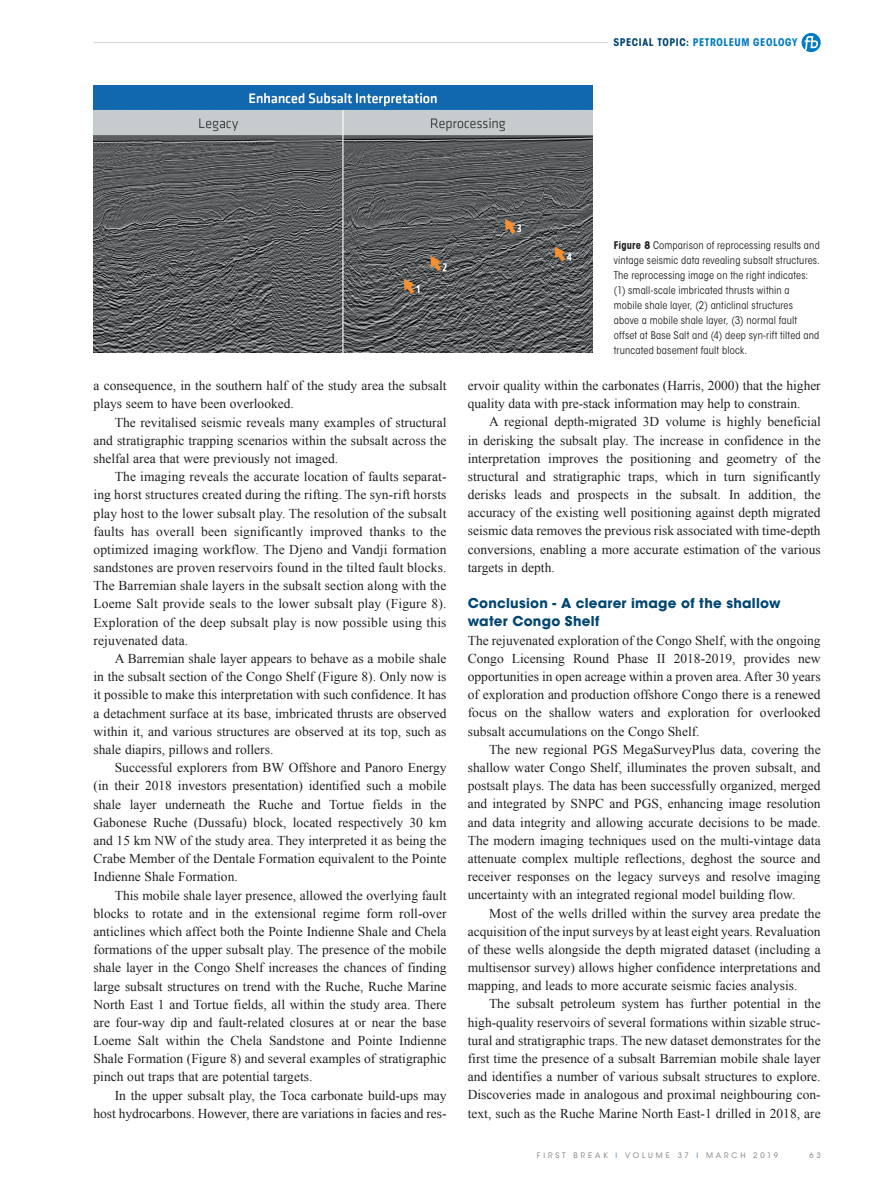
<style>
.page{position:relative;width:893px;height:1191px;background:#fff}
.page>*{position:absolute;margin:0;border:0;box-sizing:border-box;transform-origin:0 0}
.t1{font:13.5px/18.1px "Times New Roman";color:#231f20;text-align:justify}
.t2{font:700 13.5px/18.1px "ITC Avant Garde Std";letter-spacing:.015em;color:#004670}
.t3{font:condensed 10.5px/15px "ITC Avant Garde Std";letter-spacing:.015em;color:#231f20}
.t4{font:700 condensed 10.5px "ITC Avant Garde Std";letter-spacing:.05em;color:#007ac2}
.t5{font:7.5px "ITC Avant Garde Std";letter-spacing:.385em;color:#787a7d}
.s1{color:#004670}
.s2{font-weight:700}
.s3{color:#1c8acb}
</style>
<div class="page">
<hr style="left:94px;top:42px;width:514px;height:1px;background:#d1d2d4">
<svg style="left:801px;top:33px;width:20px;height:19px"></svg>
<img style="left:94px;top:86px;width:498px;height:266px">
<p class="t4" style="left:613px;top:36px;width:185px"><span class="s1">SPECIAL TOPIC:</span> PETROLEUM GEOLOGY</p>
<p class="t1" style="left:94px;top:376px;width:354px">a consequence, in the southern half of the study area the subsalt plays seem to have been overlooked.</p>
<p class="t1" style="left:94px;top:413px;width:354px;text-indent:21px">The revitalised seismic reveals many examples of structural and stratigraphic trapping scenarios within the subsalt across the shelfal area that were previously not imaged.</p>
<p class="t1" style="left:94px;top:467px;width:354px;text-indent:21px">The imaging reveals the accurate location of faults separat&shy;ing horst structures created during the rifting. The syn-rift horsts play host to the lower subsalt play. The resolution of the subsalt faults has overall been significantly improved thanks to the optimized imaging workflow. The Djeno and Vandji formation sandstones are proven reservoirs found in the tilted fault blocks.<br>The Barremian shale layers in the subsalt section along with the Loeme Salt provide seals to the lower subsalt play (Figure 8).<br>Exploration of the deep subsalt play is now possible using this rejuvenated data.</p>
<p class="t1" style="left:94px;top:649px;width:354px;text-indent:21px">A Barremian shale layer appears to behave as a mobile shale in the subsalt section of the Congo Shelf (Figure 8). Only now is it possible to make this interpretation with such confidence. It has a detachment surface at its base, imbricated thrusts are observed within it, and various structures are observed at its top, such as shale diapirs, pillows and rollers.</p>
<p class="t1" style="left:94px;top:758px;width:354px;text-indent:21px">Successful explorers from BW Offshore and Panoro Energy (in their 2018 investors presentation) identified such a mobile shale layer underneath the Ruche and Tortue fields in the Gabonese Ruche (Dussafu) block, located respectively 30 km and 15 km NW of the study area. They interpreted it as being the Crabe Member of the Dentale Formation equivalent to the Pointe Indienne Shale Formation.</p>
<p class="t1" style="left:94px;top:885px;width:354px;text-indent:21px">This mobile shale layer presence, allowed the overlying fault blocks to rotate and in the extensional regime form roll-over anticlines which affect both the Pointe Indienne Shale and Chela formations of the upper subsalt play. The presence of the mobile shale layer in the Congo Shelf increases the chances of finding large subsalt structures on trend with the Ruche, Ruche Marine North East 1 and Tortue fields, all within the study area. There are four-way dip and fault-related closures at or near the base Loeme Salt within the Chela Sandstone and Pointe Indienne Shale Formation (Figure 8) and several examples of stratigraphic pinch out traps that are potential targets.</p>
<p class="t1" style="left:94px;top:1085px;width:354px;text-align:right">In the upper subsalt play, the Toca carbonate build-ups may host hydrocarbons. However, there are variations in facies and res-</p>
<p class="t3" style="left:614px;top:237px;width:208px"><span class="s2">Figure 8</span> Comparison of reprocessing results and vintage seismic data revealing subsalt structures.<br>The reprocessing image on the right indicates: (1) small-scale imbricated thrusts within a mobile shale layer, (2) anticlinal structures above a mobile shale layer, (3) normal fault offset at Base Salt and (4) deep syn-rift tilted and truncated basement fault block.</p>
<p class="t1" style="left:468px;top:376px;width:354px">ervoir quality within the carbonates (Harris, 2000) that the higher quality data with pre-stack information may help to constrain.</p>
<p class="t1" style="left:468px;top:412px;width:354px;text-indent:21px">A regional depth-migrated 3D volume is highly beneficial in derisking the subsalt play. The increase in confidence in the interpretation improves the positioning and geometry of the structural and stratigraphic traps, which in turn significantly derisks leads and prospects in the subsalt. In addition, the accuracy of the existing well positioning against depth migrated seismic data removes the previous risk associated with time-depth conversions, enabling a more accurate estimation of the various targets in depth.</p>
<p class="t2" style="left:468px;top:594px;width:314px">Conclusion - A clearer image of the shallow water Congo Shelf</p>
<p class="t1" style="left:468px;top:631px;width:354px">The rejuvenated exploration of the Congo Shelf, with the ongoing Congo Licensing Round Phase II 2018-2019, provides new opportunities in open acreage within a proven area. After 30 years of exploration and production offshore Congo there is a renewed focus on the shallow waters and exploration for overlooked subsalt accumulations on the Congo Shelf.</p>
<p class="t1" style="left:468px;top:740px;width:354px;text-indent:21px">The new regional PGS MegaSurveyPlus data, covering the shallow water Congo Shelf, illuminates the proven subsalt, and postsalt plays. The data has been successfully organized, merged and integrated by SNPC and PGS, enhancing image resolution and data integrity and allowing accurate decisions to be made.<br>The modern imaging techniques used on the multi-vintage data attenuate complex multiple reflections, deghost the source and receiver responses on the legacy surveys and resolve imaging uncertainty with an integrated regional model building flow.</p>
<p class="t1" style="left:468px;top:903px;width:354px;text-indent:21px">Most of the wells drilled within the survey area predate the acquisition of the input surveys by at least eight years. Revaluation of these wells alongside the depth migrated dataset (including a multisensor survey) allows higher confidence interpretations and mapping, and leads to more accurate seismic facies analysis.</p>
<p class="t1" style="left:468px;top:994px;width:354px;text-indent:21px">The subsalt petroleum system has further potential in the high-quality reservoirs of several formations within sizable struc&shy;tural and stratigraphic traps. The new dataset demonstrates for the first time the presence of a subsalt Barremian mobile shale layer and identifies a number of various subsalt structures to explore.<br>Discoveries made in analogous and proximal neighbouring con&shy;text, such as the Ruche Marine North East-1 drilled in 2018, are</p>
<p class="t5" style="left:537px;top:1151px;width:243px">FIRST BREAK <span class="s3">I</span> VOLUME 37 <span class="s3">I</span> MARCH 2019</p>
<p class="t5" style="left:810px;top:1151px;width:13px">6 3</p>
</div>
